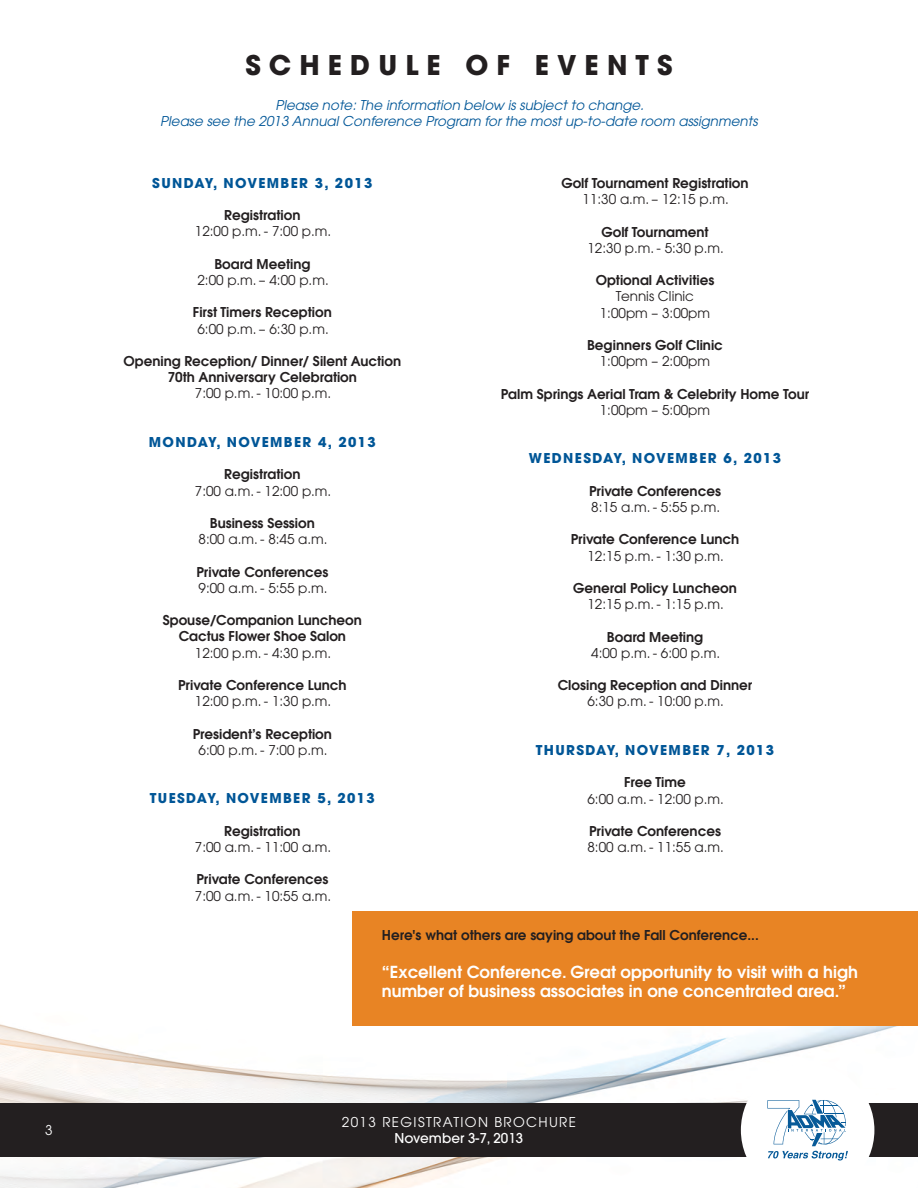
<style>
.page{position:relative;width:918px;height:1188px;background:#fff}
.page>*{position:absolute;margin:0;border:0;box-sizing:border-box;transform-origin:0 0}
.t1{font:700 27px "Avant Garde";letter-spacing:.3em;color:#231f20}
.t2{font:600 16.5px/19.8px "Avant Garde";color:#fff}
.t3{font:600 13.5px "Avant Garde";color:#231f20}
.t4{font:13.5px "Avant Garde";color:#231f20}
.t5{font:italic 13.5px/16.2px "Avant Garde";color:#005697;text-align:center}
.t6{font:700 13.5px "Avant Garde";letter-spacing:.1em;color:#005697}
.t7{font:13.5px "Avant Garde";letter-spacing:.1em;color:#fff}
.t8{font:500 13.5px "Avant Garde";color:#fff}
</style>
<div class="page">
<img style="left:0;top:911px;width:918px;height:277px">
<div style="left:0;top:1103px;width:918px;height:54px;background:#231f20"></div>
<svg style="left:741px;top:1063px;width:133px;height:125px"></svg>
<div style="left:352px;top:912px;width:566px;height:114px;background:#e88424"></div>
<p class="t7" style="left:45px;top:1122px;width:9px">3</p>
<p class="t1" style="left:245px;top:48px;width:429px">SCHEDULE OF EVENTS</p>
<p class="t5" style="left:160px;top:96px;width:599px">Please note: The information below is subject to change.<br>Please see the 2013 Annual Conference Program for the most up-to-date room assignments</p>
<p class="t6" style="left:152px;top:174px;width:222px">SUNDAY, NOVEMBER 3, 2013</p>
<p class="t3" style="left:224px;top:206px;width:78px">Registration</p>
<p class="t4" style="left:195px;top:223px;width:138px">12:00 p.m. - 7:00 p.m.</p>
<p class="t3" style="left:214px;top:255px;width:98px">Board Meeting</p>
<p class="t4" style="left:197px;top:272px;width:133px">2:00 p.m. – 4:00 p.m.</p>
<p class="t3" style="left:193px;top:304px;width:140px">First Timers Reception</p>
<p class="t4" style="left:197px;top:321px;width:133px">6:00 p.m. – 6:30 p.m.</p>
<p class="t3" style="left:123px;top:352px;width:279px">Opening Reception/ Dinner/ Silent Auction</p>
<p class="t3" style="left:168px;top:368px;width:191px">70th Anniversary Celebration</p>
<p class="t4" style="left:195px;top:385px;width:138px">7:00 p.m. - 10:00 p.m.</p>
<p class="t6" style="left:149px;top:433px;width:228px">MONDAY, NOVEMBER 4, 2013</p>
<p class="t3" style="left:224px;top:466px;width:78px">Registration</p>
<p class="t4" style="left:195px;top:483px;width:138px">7:00 a.m. - 12:00 p.m.</p>
<p class="t3" style="left:210px;top:514px;width:107px">Business Session</p>
<p class="t4" style="left:199px;top:531px;width:131px">8:00 a.m. - 8:45 a.m.</p>
<p class="t3" style="left:196px;top:563px;width:133px">Private Conferences</p>
<p class="t4" style="left:199px;top:580px;width:131px">9:00 a.m. - 5:55 p.m.</p>
<p class="t3" style="left:163px;top:611px;width:201px">Spouse/Companion Luncheon</p>
<p class="t3" style="left:179px;top:628px;width:169px">Cactus Flower Shoe Salon</p>
<p class="t4" style="left:195px;top:645px;width:138px">12:00 p.m. - 4:30 p.m.</p>
<p class="t3" style="left:178px;top:676px;width:170px">Private Conference Lunch</p>
<p class="t4" style="left:195px;top:693px;width:138px">12:00 p.m. - 1:30 p.m.</p>
<p class="t3" style="left:193px;top:725px;width:141px">President’s Reception</p>
<p class="t4" style="left:199px;top:742px;width:131px">6:00 p.m. - 7:00 p.m.</p>
<p class="t6" style="left:150px;top:790px;width:227px">TUESDAY, NOVEMBER 5, 2013</p>
<p class="t3" style="left:224px;top:822px;width:78px">Registration</p>
<p class="t4" style="left:195px;top:839px;width:138px">7:00 a.m. - 11:00 a.m.</p>
<p class="t3" style="left:196px;top:871px;width:133px">Private Conferences</p>
<p class="t4" style="left:195px;top:888px;width:138px">7:00 a.m. - 10:55 a.m.</p>
<p class="t3" style="left:561px;top:174px;width:189px">Golf Tournament Registration</p>
<p class="t4" style="left:583px;top:191px;width:148px">11:30 a.m. – 12:15 p.m.</p>
<p class="t3" style="left:601px;top:223px;width:109px">Golf Tournament</p>
<p class="t4" style="left:588px;top:240px;width:138px">12:30 p.m. - 5:30 p.m.</p>
<p class="t3" style="left:596px;top:271px;width:120px">Optional Activities</p>
<p class="t4" style="left:616px;top:288px;width:80px">Tennis Clinic</p>
<p class="t4" style="left:600px;top:305px;width:112px">1:00pm – 3:00pm</p>
<p class="t3" style="left:587px;top:336px;width:137px">Beginners Golf Clinic</p>
<p class="t4" style="left:600px;top:353px;width:112px">1:00pm – 2:00pm</p>
<p class="t3" style="left:501px;top:385px;width:310px">Palm Springs Aerial Tram &amp; Celebrity Home Tour</p>
<p class="t4" style="left:600px;top:402px;width:112px">1:00pm – 5:00pm</p>
<p class="t6" style="left:529px;top:450px;width:254px">WEDNESDAY, NOVEMBER 6, 2013</p>
<p class="t3" style="left:589px;top:482px;width:133px">Private Conferences</p>
<p class="t4" style="left:591px;top:499px;width:131px">8:15 a.m. - 5:55 p.m.</p>
<p class="t3" style="left:571px;top:531px;width:170px">Private Conference Lunch</p>
<p class="t4" style="left:587px;top:548px;width:138px">12:15 p.m. - 1:30 p.m.</p>
<p class="t3" style="left:573px;top:579px;width:165px">General Policy Luncheon</p>
<p class="t4" style="left:587px;top:596px;width:138px">12:15 p.m. - 1:15 p.m.</p>
<p class="t3" style="left:607px;top:628px;width:98px">Board Meeting</p>
<p class="t4" style="left:591px;top:645px;width:131px">4:00 p.m. - 6:00 p.m.</p>
<p class="t3" style="left:558px;top:676px;width:196px">Closing Reception and Dinner</p>
<p class="t4" style="left:587px;top:693px;width:138px">6:30 p.m. - 10:00 p.m.</p>
<p class="t6" style="left:536px;top:741px;width:240px">THURSDAY, NOVEMBER 7, 2013</p>
<p class="t3" style="left:624px;top:774px;width:63px">Free Time</p>
<p class="t4" style="left:587px;top:791px;width:138px">6:00 a.m. - 12:00 p.m.</p>
<p class="t3" style="left:589px;top:822px;width:133px">Private Conferences</p>
<p class="t4" style="left:587px;top:839px;width:138px">8:00 a.m. - 11:55 a.m.</p>
<p class="t3" style="left:382px;top:926px;width:378px">Here's what others are saying about the Fall Conference...</p>
<p class="t2" style="left:382px;top:961px;width:477px">“Excellent Conference. Great opportunity to visit with a high number of business associates in one concentrated area.”</p>
<p class="t7" style="left:342px;top:1114px;width:236px">2013 REGISTRATION BROCHURE</p>
<p class="t8" style="left:395px;top:1130px;width:130px">November 3-7, 2013</p>
</div>
